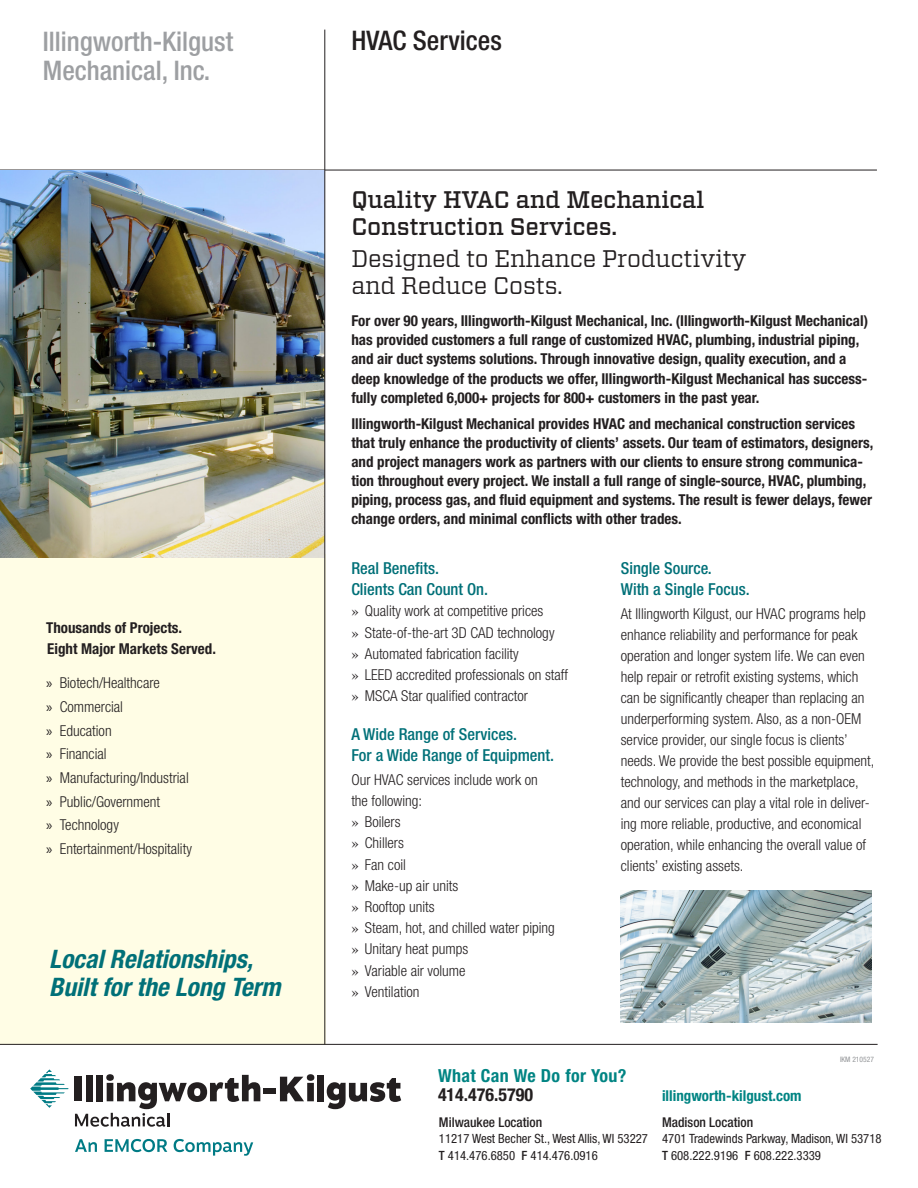
<style>
.page{position:relative;width:918px;height:1188px;background:#fff}
.page>*{position:absolute;margin:0;border:0;box-sizing:border-box;transform-origin:0 0}
._01_1_intro_copy{font:500 condensed 27px/28.5px "Helvetica Neue";color:#9d9fa2}
.Insert_Title{font:500 condensed 27px "Helvetica Neue";color:#231f20}
.Headline{font:italic 700 condensed 25.5px "Helvetica Neue";color:#007078}
.Headline-2{font:500 24px "Vitesse";letter-spacing:-.01em;color:#231f20}
.Headline-3{font:24px/27px "Vitesse";letter-spacing:-.01em;color:#231f20}
.t1{font:700 condensed 18px "Helvetica Neue";letter-spacing:.02em;color:#008483}
.t2{font:700 condensed 18px "Helvetica Neue";color:#231f20}
.Bold_Paragraph_Heade{font:500 condensed 16.5px "Helvetica Neue";color:#007078}
.Body_copy{font:300 condensed 15px/21px "Helvetica Neue";color:#231f20}
.Intro_copy{font:700 condensed 15px/19.2px "Helvetica Neue";color:#231f20}
.SIDE_BAR_front_cvr{font:700 condensed 15px "Helvetica Neue";color:#231f20}
.t3{font:700 condensed 15px "Helvetica Neue";color:#008483}
.t4{font:500 condensed 13.5px "Helvetica Neue";color:#231f20}
.t5{font:condensed 12.75px/16.5px "Helvetica Neue";color:#231f20}
.t6{font:condensed 7.5px "Helvetica Neue";color:#939598}
.s1{font-family:"Myriad Pro";font-weight:400;font-stretch:normal}
.s2{font-family:"Times";font-weight:400;font-stretch:normal}
.s3{font-weight:500}
</style>
<div class="page">
<div style="left:0;top:554px;width:325px;height:491px;background:#fffde5"></div>
<hr style="left:0;top:170px;width:877px;height:1px;background:#231f20">
<img style="left:0;top:170px;width:324px;height:387px">
<img style="left:621px;top:891px;width:251px;height:132px">
<hr style="left:324px;top:30px;width:1px;height:1014px;background:#231f20">
<hr style="left:0;top:1044px;width:878px;height:1px;background:#231f20">
<div style="left:264px;top:1088px;width:12px;height:5px;background:#231f20"></div>
<svg style="left:280px;top:1074px;width:34px;height:27px"></svg>
<div style="left:318px;top:1075px;width:6px;height:26px;background:#231f20"></div>
<svg style="left:327px;top:1078px;width:74px;height:31px"></svg>
<svg style="left:75px;top:1074px;width:185px;height:53px"></svg>
<svg style="left:30px;top:1069px;width:39px;height:39px"></svg>
<svg style="left:75px;top:1139px;width:22px;height:13px"></svg>
<svg style="left:105px;top:1139px;width:62px;height:13px"></svg>
<svg style="left:174px;top:1139px;width:79px;height:17px"></svg>
<p class="_01_1_intro_copy" style="left:43px;top:27px;width:192px">Illingworth-Kilgust<br>Mechanical, Inc.</p>
<p class="Insert_Title" style="left:351px;top:24px;width:152px">HVAC Services</p>
<p class="SIDE_BAR_front_cvr" style="left:46px;top:618px;width:137px">Thousands of Projects.</p>
<p class="SIDE_BAR_front_cvr" style="left:47px;top:639px;width:170px">Eight Major Markets Served.</p>
<p class="Body_copy" style="left:46px;top:672px;width:115px"><span class="s1">»</span> Biotech/Healthcare</p>
<p class="Body_copy" style="left:46px;top:696px;width:78px"><span class="s1">»</span> Commercial</p>
<p class="Body_copy" style="left:46px;top:720px;width:67px"><span class="s1">»</span> Education</p>
<p class="Body_copy" style="left:46px;top:743px;width:62px"><span class="s1">»</span> Financial</p>
<p class="Body_copy" style="left:46px;top:767px;width:144px"><span class="s1">»</span> Manufacturing/Industrial</p>
<p class="Body_copy" style="left:46px;top:791px;width:116px"><span class="s1">»</span> Public/Government</p>
<p class="Body_copy" style="left:46px;top:815px;width:74px"><span class="s1">»</span> Technology</p>
<p class="Body_copy" style="left:46px;top:838px;width:147px"><span class="s1">»</span> Entertainment/Hospitality</p>
<p class="Headline" style="left:49px;top:943px;width:205px">Local Relationships,</p>
<p class="Headline" style="left:49px;top:972px;width:233px">Built for the Long Term</p>
<p class="Headline-2" style="left:351px;top:184px;width:354px">Quality HVAC and Mechanical</p>
<p class="Headline-2" style="left:351px;top:211px;width:267px">Construction Services.</p>
<p class="Headline-3" style="left:351px;top:244px;width:397px">Designed to Enhance Productivity and Reduce Costs.</p>
<p class="Intro_copy" style="left:351px;top:311px;width:518px">For over 90 years, Illingworth-Kilgust Mechanical, Inc. (Illingworth-Kilgust Mechanical) has provided customers a full range of customized HVAC, plumbing, industrial piping, and air duct systems solutions. Through innovative design, quality execution, and a deep knowledge of the products we offer, Illingworth-Kilgust Mechanical has success&shy;fully completed 6,000+ projects for 800+ customers in the past year.</p>
<p class="Intro_copy" style="left:351px;top:413px;width:523px">Illingworth-Kilgust Mechanical provides HVAC and mechanical construction services that truly enhance the productivity of clients’ assets. Our team of estimators, designers, and project managers work as partners with our clients to ensure strong communica&shy;tion throughout every project. We install a full range of single-source, HVAC, plumbing, piping, process gas, and fluid equipment and systems. The result is fewer delays, fewer change orders, and minimal conflicts with other trades.</p>
<p class="Bold_Paragraph_Heade" style="left:351px;top:558px;width:89px">Real Benefits.</p>
<p class="Bold_Paragraph_Heade" style="left:351px;top:579px;width:138px">Clients Can Count On.</p>
<p class="Body_copy" style="left:351px;top:600px;width:194px"><span class="s2">»</span> Quality work at competitive prices</p>
<p class="Body_copy" style="left:351px;top:622px;width:205px"><span class="s2">»</span> State-of-the-art 3D CAD technology</p>
<p class="Body_copy" style="left:351px;top:643px;width:169px"><span class="s2">»</span> Automated fabrication facility</p>
<p class="Body_copy" style="left:351px;top:664px;width:218px"><span class="s2">»</span> LEED accredited professionals on staff</p>
<p class="Body_copy" style="left:351px;top:685px;width:178px"><span class="s2">»</span> MSCA Star qualified contractor</p>
<p class="Bold_Paragraph_Heade" style="left:351px;top:724px;width:167px">A Wide Range of Services.</p>
<p class="Bold_Paragraph_Heade" style="left:351px;top:745px;width:204px">For a Wide Range of Equipment.</p>
<p class="Body_copy" style="left:351px;top:769px;width:188px">Our HVAC services include work on the following:</p>
<p class="Body_copy" style="left:351px;top:811px;width:51px"><span class="s2">»</span> Boilers</p>
<p class="Body_copy" style="left:351px;top:832px;width:54px"><span class="s2">»</span> Chillers</p>
<p class="Body_copy" style="left:351px;top:854px;width:56px"><span class="s2">»</span> Fan coil</p>
<p class="Body_copy" style="left:351px;top:875px;width:109px"><span class="s2">»</span> Make-up air units</p>
<p class="Body_copy" style="left:351px;top:896px;width:85px"><span class="s2">»</span> Rooftop units</p>
<p class="Body_copy" style="left:351px;top:917px;width:205px"><span class="s2">»</span> Steam, hot, and chilled water piping</p>
<p class="Body_copy" style="left:351px;top:939px;width:118px"><span class="s2">»</span> Unitary heat pumps</p>
<p class="Body_copy" style="left:351px;top:960px;width:116px"><span class="s2">»</span> Variable air volume</p>
<p class="Body_copy" style="left:351px;top:981px;width:70px"><span class="s2">»</span> Ventilation</p>
<p class="Bold_Paragraph_Heade" style="left:621px;top:558px;width:92px">Single Source.</p>
<p class="Bold_Paragraph_Heade" style="left:621px;top:579px;width:130px">With a Single Focus.</p>
<p class="Body_copy" style="left:621px;top:603px;width:255px">At Illingworth Kilgust, our HVAC programs help enhance reliability and performance for peak operation and longer system life. We can even help repair or retrofit existing systems, which can be significantly cheaper than replacing an underperforming system. Also, as a non-OEM service provider, our single focus is clients’ needs. We provide the best possible equipment, technology, and methods in the marketplace, and our services can play a vital role in deliver&shy;ing more reliable, productive, and economical operation, while enhancing the overall value of clients’ existing assets.</p>
<p class="t6" style="left:840px;top:1055px;width:35px">IKM 210527</p>
<p class="t1" style="left:438px;top:1065px;width:190px">What Can We Do for You?</p>
<p class="t2" style="left:438px;top:1084px;width:97px">414.476.5790</p>
<p class="t3" style="left:662px;top:1087px;width:141px">illingworth-kilgust.com</p>
<p class="t4" style="left:439px;top:1114px;width:105px">Milwaukee Location</p>
<p class="t5" style="left:439px;top:1131px;width:211px">11217 West Becher St., West Allis, WI 53227</p>
<p class="t5" style="left:439px;top:1147px;width:160px"><span class="s3">T</span> 414.476.6850 <span class="s3">F</span> 414.476.0916</p>
<p class="t4" style="left:662px;top:1114px;width:93px">Madison Location</p>
<p class="t5" style="left:662px;top:1131px;width:221px">4701 Tradewinds Parkway, Madison, WI 53718<br><span class="s3">T</span> 608.222.9196 <span class="s3">F</span> 608.222.3339</p>
</div>
